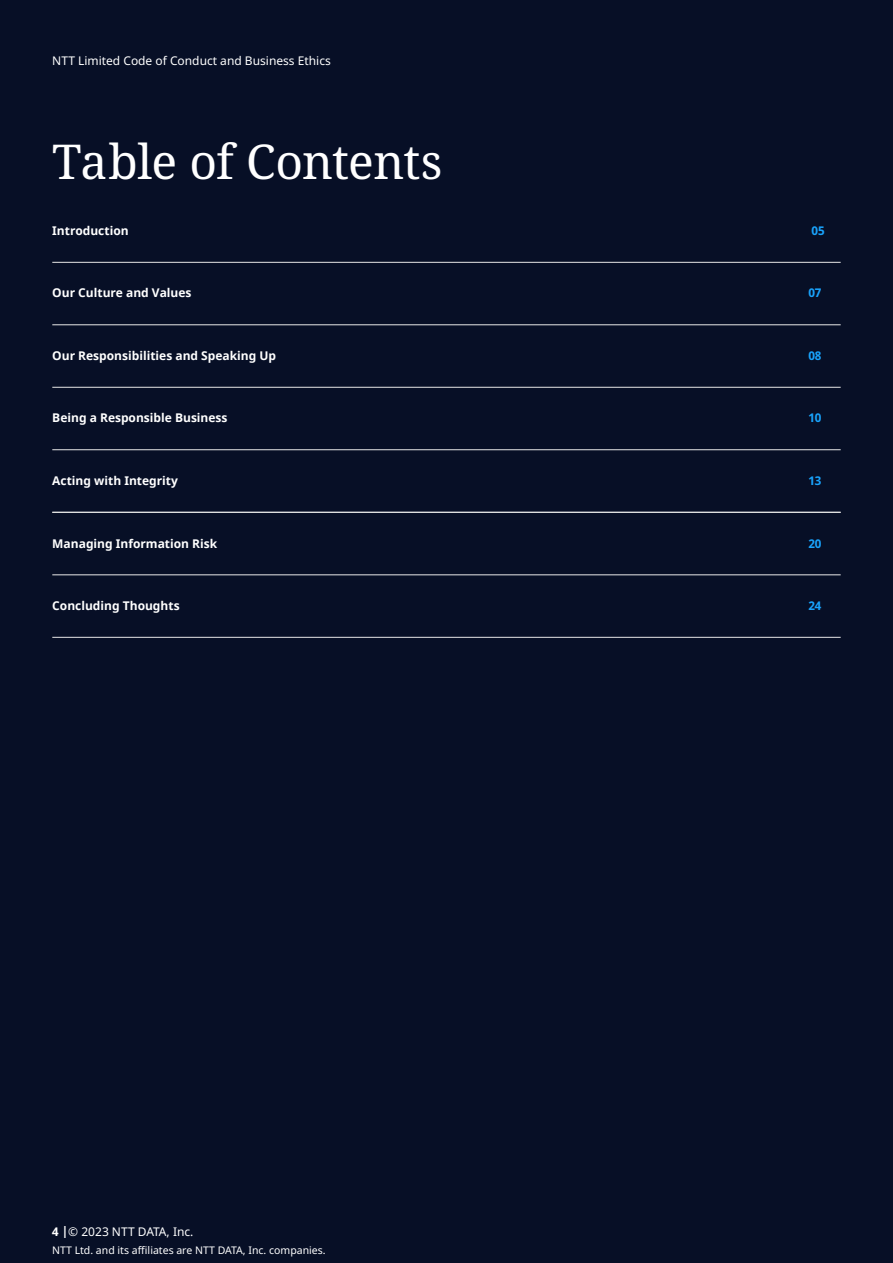
<style>
.page{position:relative;width:893px;height:1263px;background:#070f26}
.page>*{position:absolute;margin:0;border:0;box-sizing:border-box;transform-origin:0 0}
.t1{font:48px "Noto Serif";letter-spacing:-.02em;color:#fff}
.t2{font:700 12px "Noto Sans";color:#fff}
.t3{font:12px "Noto Sans";color:#fff}
.t4{font:700 12px "Noto Sans";color:#19a3fc}
.t5{font:10.5px "Noto Sans";color:#fff}
.s1{font-weight:700}
</style>
<div class="page">
<hr style="left:52px;top:262px;width:789px;height:1px;background:#e8e8e8">
<hr style="left:52px;top:324px;width:789px;height:1px;background:#e8e8e8">
<hr style="left:52px;top:387px;width:789px;height:1px;background:#e8e8e8">
<hr style="left:52px;top:449px;width:789px;height:1px;background:#e8e8e8">
<hr style="left:52px;top:512px;width:789px;height:1px;background:#e8e8e8">
<hr style="left:52px;top:575px;width:789px;height:1px;background:#e8e8e8">
<hr style="left:52px;top:637px;width:789px;height:1px;background:#e8e8e8">
<p class="t3" style="left:52px;top:52px;width:280px">NTT Limited Code of Conduct and Business Ethics</p>
<h1 class="t1" style="left:52px;top:129px;width:392px">Table of Contents</h1>
<p class="t2" style="left:52px;top:223px;width:78px">Introduction</p>
<p class="t4" style="left:811px;top:223px;width:15px">05</p>
<p class="t2" style="left:52px;top:285px;width:141px">Our Culture and Values</p>
<p class="t4" style="left:808px;top:285px;width:15px">07</p>
<p class="t2" style="left:52px;top:347px;width:225px">Our Responsibilities and Speaking Up</p>
<p class="t4" style="left:808px;top:347px;width:15px">08</p>
<p class="t2" style="left:52px;top:410px;width:177px">Being a Responsible Business</p>
<p class="t4" style="left:808px;top:410px;width:15px">10</p>
<p class="t2" style="left:52px;top:472px;width:127px">Acting with Integrity</p>
<p class="t4" style="left:808px;top:472px;width:15px">13</p>
<p class="t2" style="left:52px;top:535px;width:166px">Managing Information Risk</p>
<p class="t4" style="left:808px;top:535px;width:15px">20</p>
<p class="t2" style="left:52px;top:597px;width:129px">Concluding Thoughts</p>
<p class="t4" style="left:808px;top:597px;width:15px">24</p>
<p class="t3" style="left:52px;top:1223px;width:143px"><span class="s1">4 |</span>© 2023 NTT DATA, Inc.</p>
<p class="t5" style="left:52px;top:1243px;width:275px">NTT Ltd. and its affiliates are NTT DATA, Inc. companies.</p>
</div>
